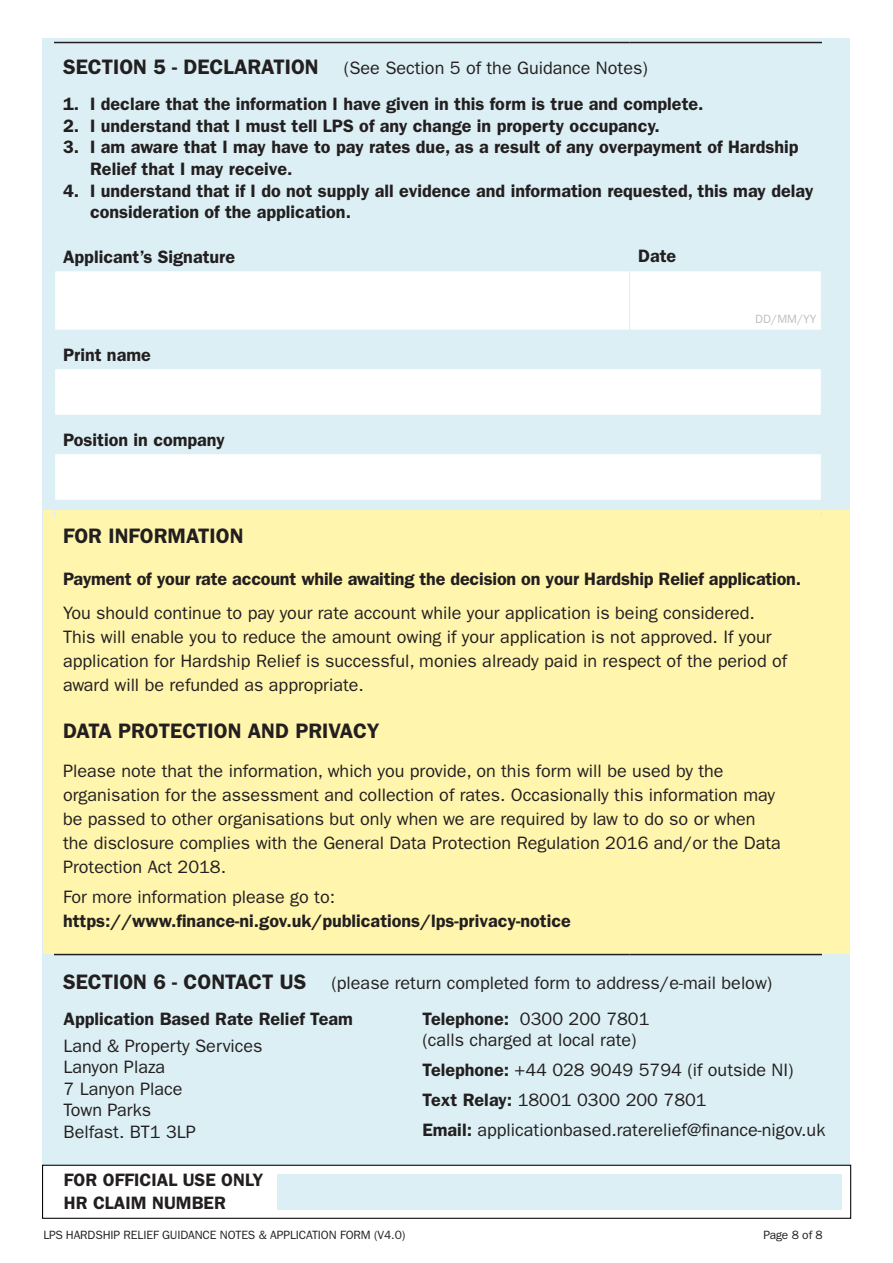
<style>
.page{position:relative;width:893px;height:1263px;background:#fff}
.page>*{position:absolute;margin:0;border:0;box-sizing:border-box;transform-origin:0 0}
.t1{font:600 21px "ITC Franklin Gothic Std";color:#231f20}
.t2{font:18px/24px "ITC Franklin Gothic Std";color:#231f20}
.t3{font:600 18px/21.6px "ITC Franklin Gothic Std";color:#231f20}
.t4{font:12px "ITC Franklin Gothic Std";letter-spacing:-.01em;color:#231f20}
.t5{font:12px "ITC Franklin Gothic Std";color:#bfbfbf}
.s1{font-weight:600;font-size:21px}
.s2{font-weight:600}
</style>
<div class="page">
<div style="left:43px;top:38px;width:807px;height:1180px;background:#dbeff4"></div>
<div style="left:43px;top:510px;width:807px;height:444px;background:#fff5ac"></div>
<svg style="left:55px;top:271px;width:766px;height:229px;fill:#fff"></svg>
<hr style="left:629px;top:271px;width:1px;height:59px;background:#dbeff4">
<hr style="left:54px;top:330px;width:576px;height:1px;background:#dbeff4">
<hr style="left:630px;top:330px;width:192px;height:1px;background:#dbeff4">
<hr style="left:54px;top:368px;width:576px;height:1px;background:#dbeff4">
<hr style="left:630px;top:368px;width:192px;height:1px;background:#dbeff4">
<hr style="left:54px;top:415px;width:576px;height:1px;background:#dbeff4">
<hr style="left:630px;top:415px;width:192px;height:1px;background:#dbeff4">
<hr style="left:54px;top:453px;width:576px;height:1px;background:#dbeff4">
<hr style="left:630px;top:453px;width:192px;height:1px;background:#dbeff4">
<hr style="left:54px;top:42px;width:576px;height:1px;background:#231f20">
<hr style="left:630px;top:42px;width:192px;height:1px;background:#231f20">
<hr style="left:54px;top:954px;width:576px;height:1px;background:#231f20">
<hr style="left:630px;top:954px;width:192px;height:1px;background:#231f20">
<div style="left:29px;top:1165px;width:835px;height:59px;background:#fff"></div>
<div style="left:277px;top:1174px;width:565px;height:35px;background:#dbeff4"></div>
<div style="left:42px;top:1165px;width:809px;height:54px;border:1px solid #000"></div>
<p class="t2" style="left:63px;top:56px;width:586px"><span class="s1">SECTION 5 - DECLARATION</span> (See Section 5 of the Guidance Notes)</p>
<p class="t3" style="left:63px;top:93px;width:642px">1. I declare that the information I have given in this form is true and complete.</p>
<p class="t3" style="left:63px;top:115px;width:598px">2. I understand that I must tell LPS of any change in property occupancy.</p>
<p class="t3" style="left:90px;top:136px;width:710px;text-indent:-27px">3. I am aware that I may have to pay rates due, as a result of any overpayment of Hardship<br>Relief that I may receive.</p>
<p class="t3" style="left:90px;top:180px;width:725px;text-indent:-27px">4. I understand that if I do not supply all evidence and information requested, this may delay consideration of the application.</p>
<p class="t3" style="left:63px;top:246px;width:174px">Applicant’s Signature</p>
<p class="t3" style="left:638px;top:245px;width:40px">Date</p>
<p class="t3" style="left:63px;top:344px;width:89px">Print name</p>
<p class="t3" style="left:63px;top:429px;width:163px">Position in company</p>
<p class="t5" style="left:755px;top:312px;width:63px">DD/MM/YY</p>
<p class="t1" style="left:63px;top:523px;width:182px">FOR INFORMATION</p>
<p class="t3" style="left:63px;top:568px;width:740px">Payment of your rate account while awaiting the decision on your Hardship Relief application.</p>
<p class="t2" style="left:63px;top:601px;width:726px">You should continue to pay your rate account while your application is being considered.<br>This will enable you to reduce the amount owing if your application is not approved. If your application for Hardship Relief is successful, monies already paid in respect of the period of award will be refunded as appropriate.</p>
<p class="t1" style="left:63px;top:719px;width:318px">DATA PROTECTION AND PRIVACY</p>
<p class="t2" style="left:63px;top:759px;width:719px">Please note that the information, which you provide, on this form will be used by the organisation for the assessment and collection of rates. Occasionally this information may be passed to other organisations but only when we are required by law to do so or when the disclosure complies with the General Data Protection Regulation 2016 and/or the Data Protection Act 2018.</p>
<p class="t2" style="left:63px;top:885px;width:274px">For more information please go to:</p>
<p class="t3" style="left:63px;top:910px;width:509px">https://www.finance-ni.gov.uk/publications/lps-privacy-notice</p>
<p class="t2" style="left:63px;top:970px;width:711px"><span class="s1">SECTION 6 - CONTACT US</span> (please return completed form to address/e-mail below)</p>
<p class="t3" style="left:64px;top:1008px;width:291px">Application Based Rate Relief Team</p>
<p class="t2" style="left:64px;top:1034px;width:201px">Land &amp; Property Services</p>
<p class="t2" style="left:64px;top:1055px;width:103px">Lanyon Plaza</p>
<p class="t2" style="left:64px;top:1077px;width:121px">7 Lanyon Place</p>
<p class="t2" style="left:64px;top:1098px;width:89px">Town Parks</p>
<p class="t2" style="left:64px;top:1120px;width:134px">Belfast. BT1 3LP</p>
<p class="t3" style="left:64px;top:1169px;width:201px">FOR OFFICIAL USE ONLY</p>
<p class="t3" style="left:64px;top:1192px;width:164px">HR CLAIM NUMBER</p>
<p class="t2" style="left:422px;top:1007px;width:229px"><span class="s2">Telephone:</span> 0300 200 7801</p>
<p class="t2" style="left:422px;top:1028px;width:216px">(calls charged at local rate)</p>
<p class="t2" style="left:422px;top:1058px;width:373px"><span class="s2">Telephone:</span> +44 028 9049 5794 (if outside NI)</p>
<p class="t2" style="left:422px;top:1088px;width:286px"><span class="s2">Text Relay:</span> 18001 0300 200 7801</p>
<p class="t2" style="left:422px;top:1118px;width:404px"><span class="s2">Email:</span> applicationbased.raterelief@finance-nigov.uk</p>
<p class="t4" style="left:44px;top:1228px;width:363px">LPS HARDSHIP RELIEF GUIDANCE NOTES &amp; APPLICATION FORM (V4.0)</p>
<p class="t4" style="left:763px;top:1228px;width:61px">Page 8 of 8</p>
</div>
